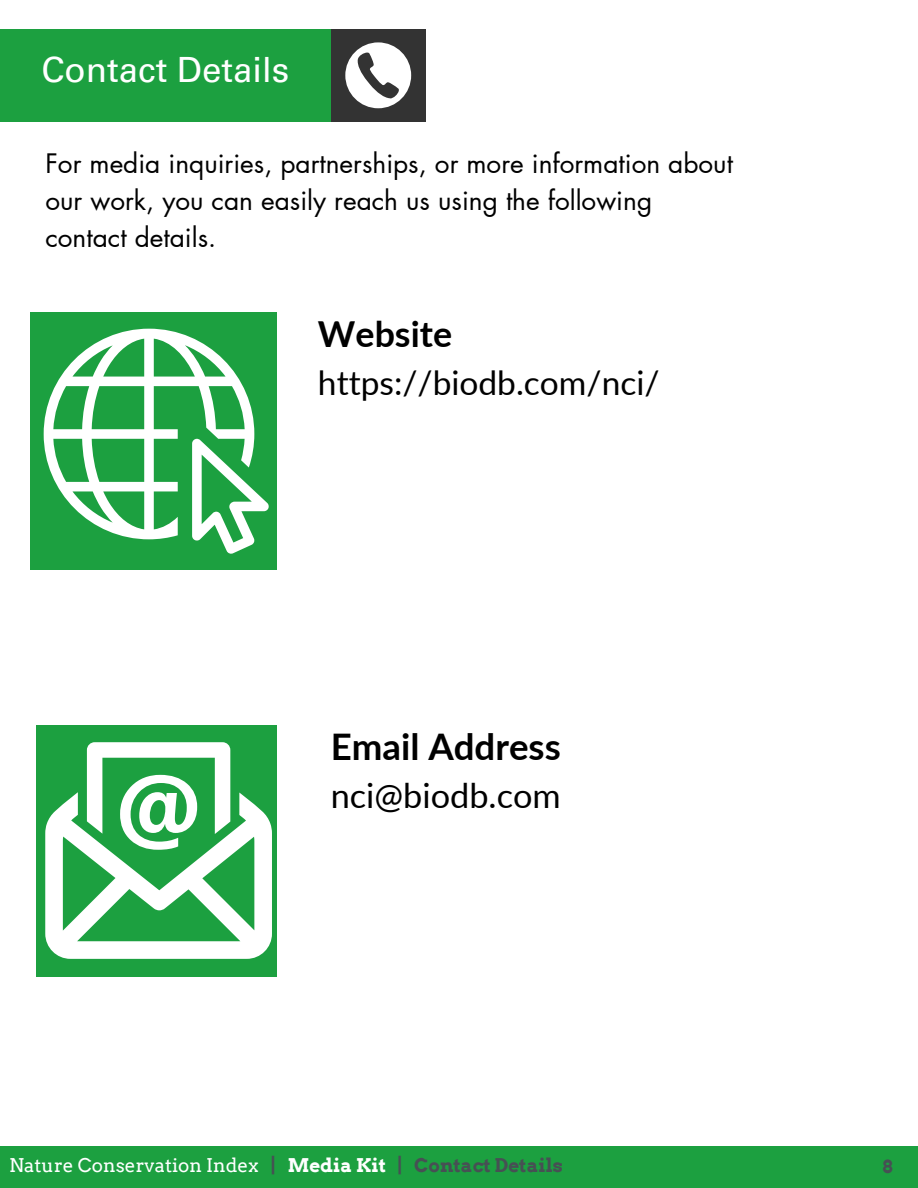
<style>
.page{position:relative;width:918px;height:1188px;background:#fff}
.page>*{position:absolute;margin:0;border:0;box-sizing:border-box;transform-origin:0 0}
.t1{font:700 36.6px "Lato";color:#000}
.t2{font:700 35.85px "Lato";color:#000}
.t3{font:34.8px "Univers LT Pro 55 Roman";color:#fff}
.t4{font:34.35px "Lato";color:#000}
.t5{font:33.6px "Lato";color:#000}
.t6{font:26.25px/36.8px "Futura LT Pro";color:#000}
.t7{font:18.9px "Arvo";color:#fff}
.t8{font:700 18.15px "Arvo";color:#475054}
.s1{font-weight:700;color:#475054}
.s2{font-weight:700}
</style>
<div class="page">
<div style="left:0;top:29px;width:331px;height:92px;background:#1ca040"></div>
<div style="left:331px;top:29px;width:95px;height:92px;background:#333"></div>
<svg style="left:345px;top:42px;width:66px;height:66px"></svg>
<div style="left:30px;top:313px;width:246px;height:257px;background:#1ca040"></div>
<div style="left:36px;top:725px;width:241px;height:251px;background:#1ca040"></div>
<svg style="left:44px;top:329px;width:225px;height:225px"></svg>
<svg style="left:45px;top:742px;width:227px;height:217px"></svg>
<div style="left:0;top:1147px;width:918px;height:41px;background:#1ca040"></div>
<h1 class="t3" style="left:41px;top:57px;width:250px">Contact Details</h1>
<p class="t6" style="left:45px;top:147px;width:689px">For media inquiries, partnerships, or more information about our work, you can easily reach us using the following contact details.</p>
<h2 class="t2" style="left:318px;top:312px;width:136px">Website</h2>
<h2 class="t5" style="left:318px;top:361px;width:343px">https://biodb.com/nci/</h2>
<p class="t1" style="left:331px;top:724px;width:231px">Email Address</p>
<p class="t4" style="left:331px;top:774px;width:231px">nci@biodb.com</p>
<h1 class="t7" style="left:9px;top:1154px;width:555px">Nature Conservation Index <span class="s1">|</span> <span class="s2">Media Kit</span> <span class="s1">| Contact Details</span></h1>
<p class="t8" style="left:882px;top:1155px;width:12px">8</p>
</div>
